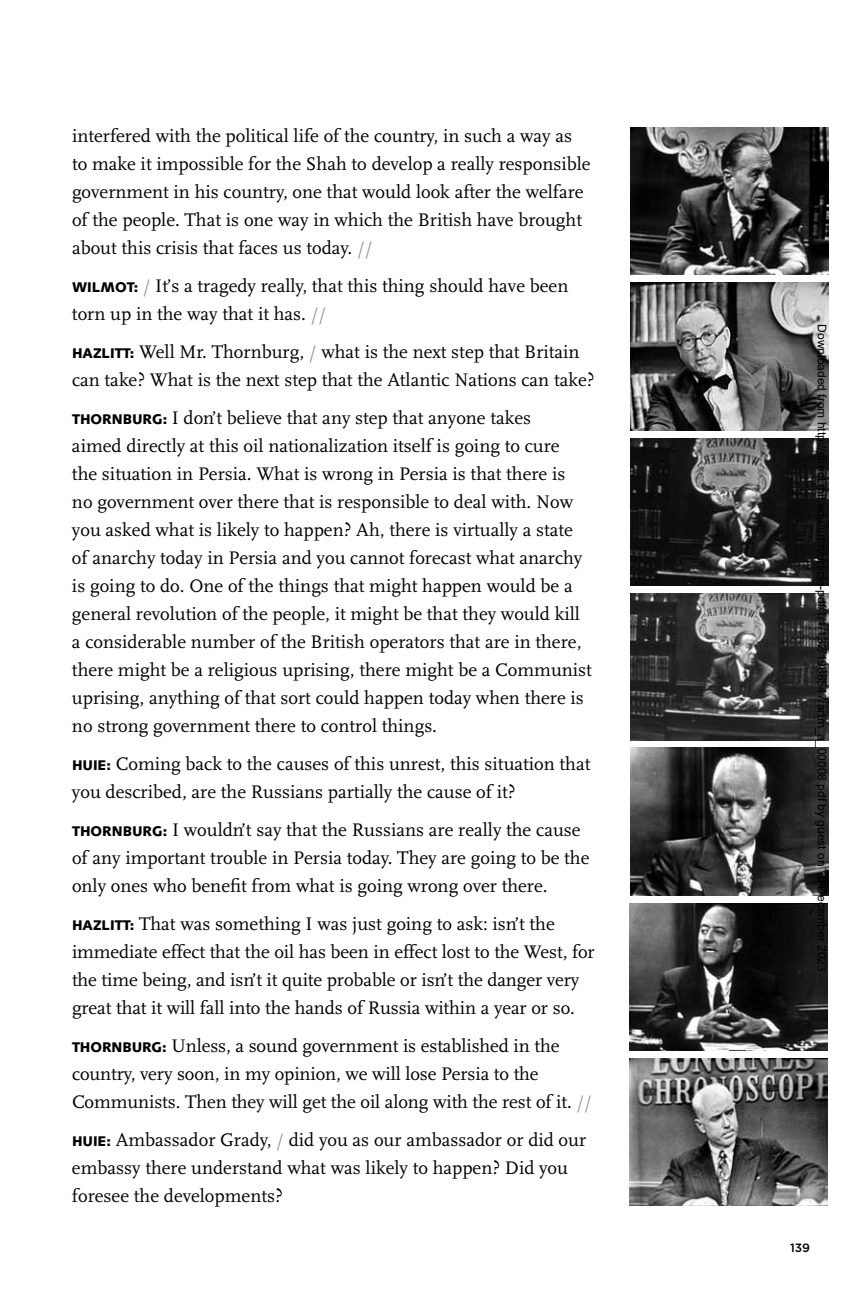
<style>
.page{position:relative;width:864px;height:1296px;background:#fff}
.page>*{position:absolute;margin:0;border:0;box-sizing:border-box;transform-origin:0 0}
.t1{font:19px/28px "Scala";color:#000}
.t2{font:12px "Arial";color:#000}
.t3{font:500 12px "Gotham";color:#000}
.s1{color:#939598}
.s2{font-family:"Syntax LT Std";font-weight:900;font-size:14px}
</style>
<div class="page">
<img style="left:630px;top:283px;width:198px;height:147px">
<img style="left:630px;top:438px;width:198px;height:148px">
<img style="left:630px;top:748px;width:198px;height:147px">
<img style="left:630px;top:127px;width:198px;height:148px">
<img style="left:630px;top:1059px;width:198px;height:147px">
<img style="left:630px;top:903px;width:198px;height:148px">
<img style="left:630px;top:594px;width:198px;height:147px">
<p class="t1" style="left:72px;top:122px;width:520px">interfered with the political life of the country, in such a way as to make it impossible for the Shah to develop a really responsible government in his country, one that would look after the welfare of the people. That is one way in which the British have brought about this crisis that faces us today. <span class="s1">//</span></p>
<p class="t1" style="left:72px;top:272px;width:498px"><span class="s2">WILMOT:</span> <span class="s1">/</span> It’s a tragedy really, that this thing should have been torn up in the way that it has. <span class="s1">//</span></p>
<p class="t1" style="left:72px;top:338px;width:524px"><span class="s2">HAZLITT:</span> Well Mr. Thornburg, <span class="s1">/</span> what is the next step that Britain can take? What is the next step that the Atlantic Nations can take?</p>
<p class="t1" style="left:72px;top:404px;width:522px"><span class="s2">THORNBURG:</span> I don’t believe that any step that anyone takes<br>aimed directly at this oil nationalization itself is going to cure<br>the situation in Persia. What is wrong in Persia is that there is<br>no government over there that is responsible to deal with. Now you asked what is likely to happen? Ah, there is virtually a state of anarchy today in Persia and you cannot forecast what anarchy is going to do. One of the things that might happen would be a general revolution of the people, it might be that they would kill a considerable number of the British operators that are in there, there might be a religious uprising, there might be a Communist uprising, anything of that sort could happen today when there is no strong government there to control things.</p>
<p class="t1" style="left:72px;top:750px;width:520px"><span class="s2">HUIE:</span> Coming back to the causes of this unrest, this situation that you described, are the Russians partially the cause of it?</p>
<p class="t1" style="left:72px;top:816px;width:519px"><span class="s2">THORNBURG:</span> I wouldn’t say that the Russians are really the cause of any important trouble in Persia today. They are going to be the only ones who benefit from what is going wrong over there.</p>
<p class="t1" style="left:72px;top:910px;width:524px"><span class="s2">HAZLITT:</span> That was something I was just going to ask: isn’t the immediate effect that the oil has been in effect lost to the West, for the time being, and isn’t it quite probable or isn’t the danger very great that it will fall into the hands of Russia within a year or so.</p>
<p class="t1" style="left:72px;top:1032px;width:522px"><span class="s2">THORNBURG:</span> Unless, a sound government is established in the country, very soon, in my opinion, we will lose Persia to the<br>Communists. Then they will get the oil along with the rest of it. <span class="s1">//</span></p>
<p class="t1" style="left:72px;top:1126px;width:516px"><span class="s2">HUIE:</span> Ambassador Grady, <span class="s1">/</span> did you as our ambassador or did our embassy there understand what was likely to happen? Did you foresee the developments?</p>
<p class="t2" style="left:827px;top:324px;width:649px;rotate:90deg">Downloaded from http://direct.mit.edu/artm/article-pdf/1/1/132/1988547/artm_a_00008.pdf by guest on 10 December 2023</p>
<p class="t3" style="left:790px;top:1241px;width:21px">139</p>
</div>
